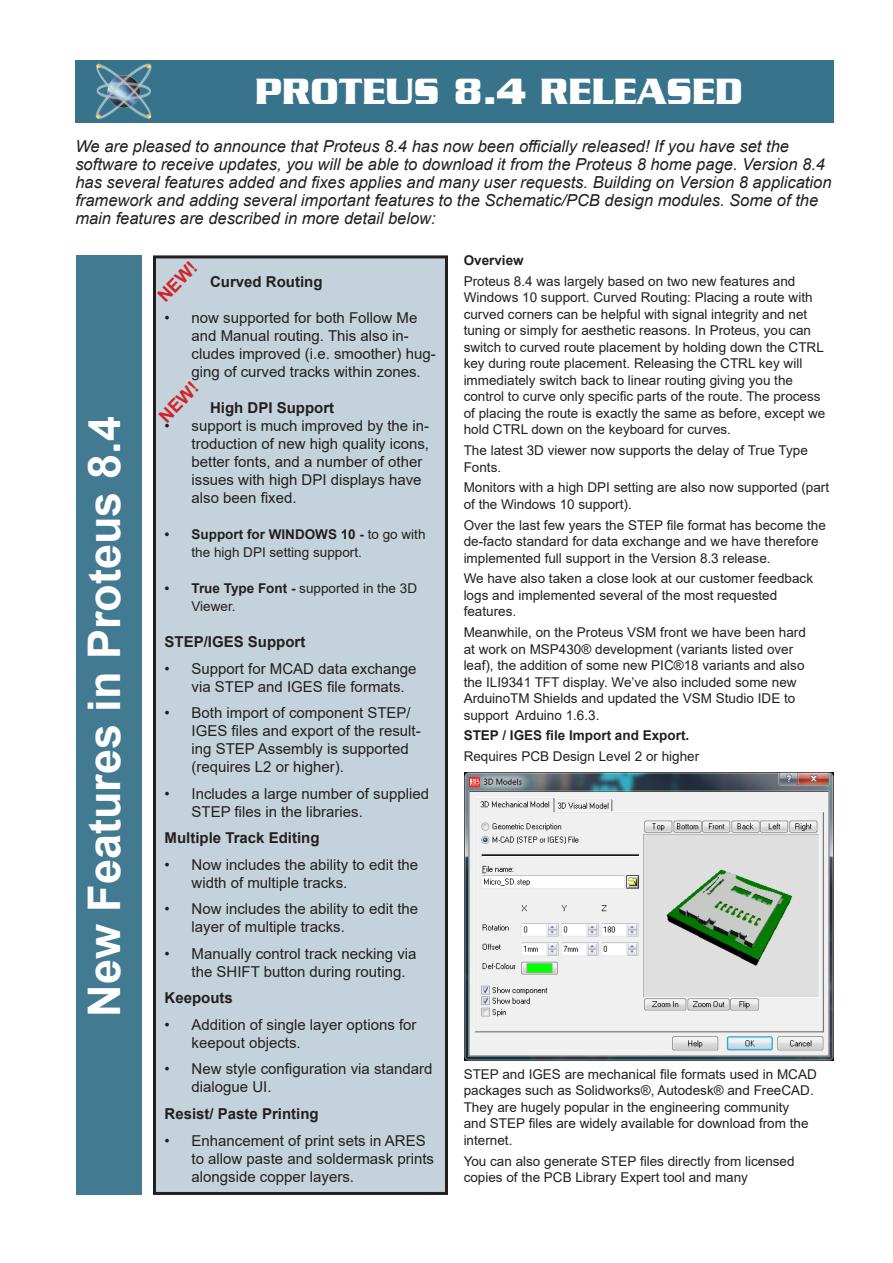
<style>
.page{position:relative;width:893px;height:1263px;background:#fff}
.page>*{position:absolute;margin:0;border:0;box-sizing:border-box;transform-origin:0 0}
.t1{font:700 45px "Arial";color:#fff}
.t2{font:36px "Ultra Sans";color:#fff}
.t3{font:700 18px "Arial";color:#d1232a}
.Intro{font:italic 16.5px/18px "Arial";color:#231f20}
.t4{font:15px/18px "Arial";color:#231f20}
.t5{font:700 15px "Arial";color:#231f20}
.t6{font:13.5px/16.5px "Arial";color:#231f20}
.t7{font:700 13.5px "Arial";color:#231f20}
.s1{font-family:"Myriad Pro";font-size:18px}
.s2{font-weight:700}
</style>
<div class="page">
<img style="left:464px;top:772px;width:369px;height:289px">
<div style="left:77px;top:255px;width:64px;height:940px;background:#427a92"></div>
<div style="left:154px;top:257px;width:292px;height:936px;background:#c4d3db"></div>
<div style="left:153px;top:255px;width:295px;height:940px;border:3px solid #231f20"></div>
<div style="left:75px;top:60px;width:758px;height:63px;background:#37748b"></div>
<img style="left:95px;top:63px;width:57px;height:56px">
<p class="t2" style="left:255px;top:71px;width:489px">PROTEUS 8.4 RELEASED</p>
<p class="Intro" style="left:75px;top:138px;width:758px">We are pleased to announce that Proteus 8.4 has now been officially released! If you have set the software to receive updates, you will be able to download it from the Proteus 8 home page. Version 8.4 has several features added and fixes applies and many user requests. Building on Version 8 application framework and adding several important features to the Schematic/PCB design modules. Some of the main features are described in more detail below:</p>
<p class="t1" style="left:73px;top:1017px;width:602px;rotate:-90deg">New Features in Proteus 8.4</p>
<p class="t3" style="left:152px;top:290px;width:49px;rotate:-46deg">NEW!</p>
<p class="t5" style="left:210px;top:271px;width:114px">Curved Routing</p>
<p class="t4" style="left:191px;top:309px;width:246px;text-indent:-27px">• now supported for both Follow Me and Manual routing. This also in&shy;cludes improved (i.e. smoother) hug&shy;ging of curved tracks within zones.</p>
<p class="t5" style="left:210px;top:397px;width:126px">High DPI Support</p>
<p class="t4" style="left:191px;top:417px;width:239px;text-indent:-27px">• support is much improved by the in&shy;troduction of new high quality icons, better fonts, and a number of other issues with high DPI displays have also been fixed.</p>
<p class="t6" style="left:191px;top:525px;width:236px;line-height:18px;text-indent:-27px"><span class="s1">•</span> <span class="s2">Support for WINDOWS 10 -</span> to go with the high DPI setting support.</p>
<p class="t6" style="left:191px;top:579px;width:227px;line-height:18px;text-indent:-27px"><span class="s1">•</span> <span class="s2">True Type Font -</span> supported in the 3D<br>Viewer.</p>
<p class="t5" style="left:164px;top:631px;width:142px">STEP/IGES Support</p>
<p class="t4" style="left:191px;top:659px;width:227px;text-indent:-27px">• Support for MCAD data exchange via STEP and IGES file formats.</p>
<p class="t4" style="left:191px;top:704px;width:231px;text-indent:-27px">• Both import of component STEP/<br>IGES files and export of the result&shy;ing STEP Assembly is supported (requires L2 or higher).</p>
<p class="t4" style="left:191px;top:784px;width:239px;text-indent:-27px">• Includes a large number of supplied<br>STEP files in the libraries.</p>
<p class="t5" style="left:164px;top:827px;width:157px">Multiple Track Editing</p>
<p class="t4" style="left:191px;top:855px;width:228px;text-indent:-27px">• Now includes the ability to edit the width of multiple tracks.</p>
<p class="t4" style="left:191px;top:900px;width:228px;text-indent:-27px">• Now includes the ability to edit the layer of multiple tracks.</p>
<p class="t4" style="left:191px;top:944px;width:227px;text-indent:-27px">• Manually control track necking via the SHIFT button during routing.</p>
<p class="t5" style="left:164px;top:988px;width:70px">Keepouts</p>
<p class="t4" style="left:191px;top:1015px;width:227px;text-indent:-27px">• Addition of single layer options for keepout objects.</p>
<p class="t4" style="left:191px;top:1060px;width:242px;text-indent:-27px">• New style configuration via standard dialogue UI.</p>
<p class="t5" style="left:164px;top:1103px;width:156px">Resist/ Paste Printing</p>
<p class="t4" style="left:191px;top:1131px;width:244px;text-indent:-27px">• Enhancement of print sets in ARES to allow paste and soldermask prints alongside copper layers.</p>
<p class="t3" style="left:153px;top:410px;width:49px;rotate:-46deg">NEW!</p>
<p class="t7" style="left:464px;top:251px;width:62px">Overview</p>
<p class="t6" style="left:464px;top:273px;width:363px">Proteus 8.4 was largely based on two new features and Windows 10 support. Curved Routing: Placing a route with curved corners can be helpful with signal integrity and net tuning or simply for aesthetic reasons. In Proteus, you can switch to curved route placement by holding down the CTRL key during route placement. Releasing the CTRL key will immediately switch back to linear routing giving you the control to curve only specific parts of the route. The process of placing the route is exactly the same as before, except we hold CTRL down on the keyboard for curves.</p>
<p class="t6" style="left:464px;top:442px;width:346px">The latest 3D viewer now supports the delay of True Type<br>Fonts.</p>
<p class="t6" style="left:464px;top:479px;width:367px">Monitors with a high DPI setting are also now supported (part of the Windows 10 support).</p>
<p class="t6" style="left:464px;top:516px;width:364px">Over the last few years the STEP file format has become the de-facto standard for data exchange and we have therefore implemented full support in the Version 8.3 release.</p>
<p class="t6" style="left:464px;top:570px;width:351px">We have also taken a close look at our customer feedback logs and implemented several of the most requested features.</p>
<p class="t6" style="left:464px;top:624px;width:344px">Meanwhile, on the Proteus VSM front we have been hard at work on MSP430® development (variants listed over leaf), the addition of some new PIC®18 variants and also the ILI9341 TFT display. We’ve also included some new ArduinoTM Shields and updated the VSM Studio IDE to support Arduino 1.6.3.</p>
<p class="t7" style="left:464px;top:726px;width:227px">STEP / IGES file Import and Export.</p>
<p class="t6" style="left:464px;top:748px;width:237px">Requires PCB Design Level 2 or higher</p>
<p class="t6" style="left:464px;top:1066px;width:355px">STEP and IGES are mechanical file formats used in MCAD packages such as Solidworks®, Autodesk® and FreeCAD.<br>They are hugely popular in the engineering community<br>and STEP files are widely available for download from the internet.</p>
<p class="t6" style="left:464px;top:1152px;width:332px">You can also generate STEP files directly from licensed copies of the PCB Library Expert tool and many</p>
</div>
